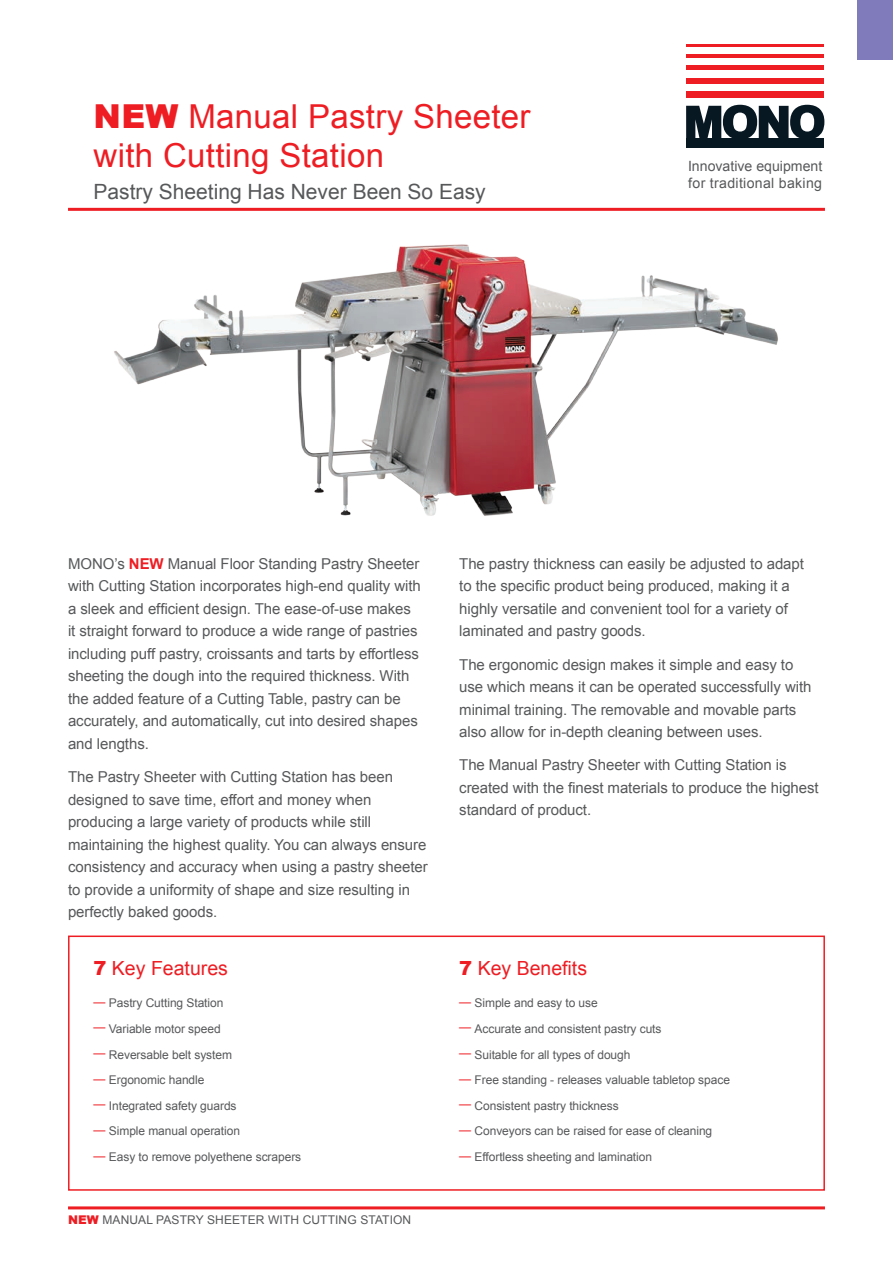
<style>
.page{position:relative;width:893px;height:1263px;background:#fff}
.page>*{position:absolute;margin:0;border:0;box-sizing:border-box;transform-origin:0 0}
.Page_header{font:33px/39px "Arial";letter-spacing:.01em;color:#ee1d23}
.Intro1{font:21px "Arial";color:#57585a}
.Sub_head_red{font:19.5px "Arial";color:#ee1d23}
.Intro1-2{font:15px/22.5px "Arial";letter-spacing:-.005em;color:#57585a}
.t1{font:14.1px/17px "Arial";letter-spacing:.01em;color:#57585a}
.Equip_Guide_list{font:12px "Arial";letter-spacing:-.005em;color:#57585a}
.s1{font-weight:900}
.s2{font-weight:700;color:#ee1d23}
.s3{color:#ee1d23}
.s4{font-weight:900;color:#ee1d23}
</style>
<div class="page">
<img style="left:114px;top:244px;width:664px;height:272px">
<hr style="left:686px;top:44px;width:138px;height:3px;background:#ee1d23">
<hr style="left:686px;top:54px;width:138px;height:4px;background:#ee1d23">
<div style="left:686px;top:65px;width:138px;height:5px;background:#ee1d23"></div>
<div style="left:686px;top:78px;width:138px;height:6px;background:#ee1d23"></div>
<div style="left:686px;top:91px;width:138px;height:7px;background:#ee1d23"></div>
<svg style="left:686px;top:105px;width:138px;height:33px"></svg>
<div style="left:686px;top:138px;width:138px;height:9px;background:#071822"></div>
<div style="left:68px;top:935px;width:757px;height:256px;border:2px solid #ee1d23"></div>
<hr style="left:68px;top:1206px;width:757px;height:3px;background:#ee1d23">
<hr style="left:68px;top:208px;width:757px;height:3px;background:#ee1d23">
<div style="left:858px;top:0;width:35px;height:60px;background:#807cbb"></div>
<p class="Page_header" style="left:94px;top:97px;width:439px"><span class="s1">NEW</span> Manual Pastry Sheeter with Cutting Station</p>
<p class="Intro1" style="left:94px;top:178px;width:394px">Pastry Sheeting Has Never Been So Easy</p>
<p class="t1" style="left:688px;top:158px;width:136px">Innovative equipment for traditional baking</p>
<p class="Intro1-2" style="left:68px;top:552px;width:354px">MONO’s <span class="s2">NEW</span> Manual Floor Standing Pastry Sheeter with Cutting Station incorporates high-end quality with a sleek and efficient design. The ease-of-use makes it straight forward to produce a wide range of pastries including puff pastry, croissants and tarts by effortless sheeting the dough into the required thickness. With the added feature of a Cutting Table, pastry can be accurately, and automatically, cut into desired shapes and lengths.</p>
<p class="Intro1-2" style="left:68px;top:766px;width:361px">The Pastry Sheeter with Cutting Station has been designed to save time, effort and money when producing a large variety of products while still maintaining the highest quality. You can always ensure consistency and accuracy when using a pastry sheeter to provide a uniformity of shape and size resulting in perfectly baked goods.</p>
<p class="Sub_head_red" style="left:94px;top:956px;width:136px"><span class="s1">7</span> Key Features</p>
<p class="Equip_Guide_list" style="left:94px;top:995px;width:131px"><span class="s3">—</span> Pastry Cutting Station</p>
<p class="Equip_Guide_list" style="left:94px;top:1021px;width:129px"><span class="s3">—</span> Variable motor speed</p>
<p class="Equip_Guide_list" style="left:94px;top:1046px;width:140px"><span class="s3">—</span> Reversable belt system</p>
<p class="Equip_Guide_list" style="left:94px;top:1072px;width:112px"><span class="s3">—</span> Ergonomic handle</p>
<p class="Equip_Guide_list" style="left:94px;top:1098px;width:145px"><span class="s3">—</span> Integrated safety guards</p>
<p class="Equip_Guide_list" style="left:94px;top:1123px;width:148px"><span class="s3">—</span> Simple manual operation</p>
<p class="Equip_Guide_list" style="left:94px;top:1149px;width:209px"><span class="s3">—</span> Easy to remove polyethene scrapers</p>
<p class="Equip_Guide_list" style="left:68px;top:1212px;width:345px"><span class="s4">NEW</span> MANUAL PASTRY SHEETER WITH CUTTING STATION</p>
<p class="Intro1-2" style="left:459px;top:552px;width:346px">The pastry thickness can easily be adjusted to adapt to the specific product being produced, making it a highly versatile and convenient tool for a variety of laminated and pastry goods.</p>
<p class="Intro1-2" style="left:459px;top:653px;width:354px">The ergonomic design makes it simple and easy to use which means it can be operated successfully with minimal training. The removable and movable parts also allow for in-depth cleaning between uses.</p>
<p class="Intro1-2" style="left:459px;top:754px;width:361px">The Manual Pastry Sheeter with Cutting Station is created with the finest materials to produce the highest standard of product.</p>
<p class="Sub_head_red" style="left:459px;top:956px;width:129px"><span class="s1">7</span> Key Benefits</p>
<p class="Equip_Guide_list" style="left:459px;top:995px;width:140px"><span class="s3">—</span> Simple and easy to use</p>
<p class="Equip_Guide_list" style="left:459px;top:1021px;width:204px"><span class="s3">—</span> Accurate and consistent pastry cuts</p>
<p class="Equip_Guide_list" style="left:459px;top:1046px;width:173px"><span class="s3">—</span> Suitable for all types of dough</p>
<p class="Equip_Guide_list" style="left:459px;top:1072px;width:272px"><span class="s3">—</span> Free standing - releases valuable tabletop space</p>
<p class="Equip_Guide_list" style="left:459px;top:1098px;width:161px"><span class="s3">—</span> Consistent pastry thickness</p>
<p class="Equip_Guide_list" style="left:459px;top:1123px;width:255px"><span class="s3">—</span> Conveyors can be raised for ease of cleaning</p>
<p class="Equip_Guide_list" style="left:459px;top:1149px;width:194px"><span class="s3">—</span> Effortless sheeting and lamination</p>
</div>
